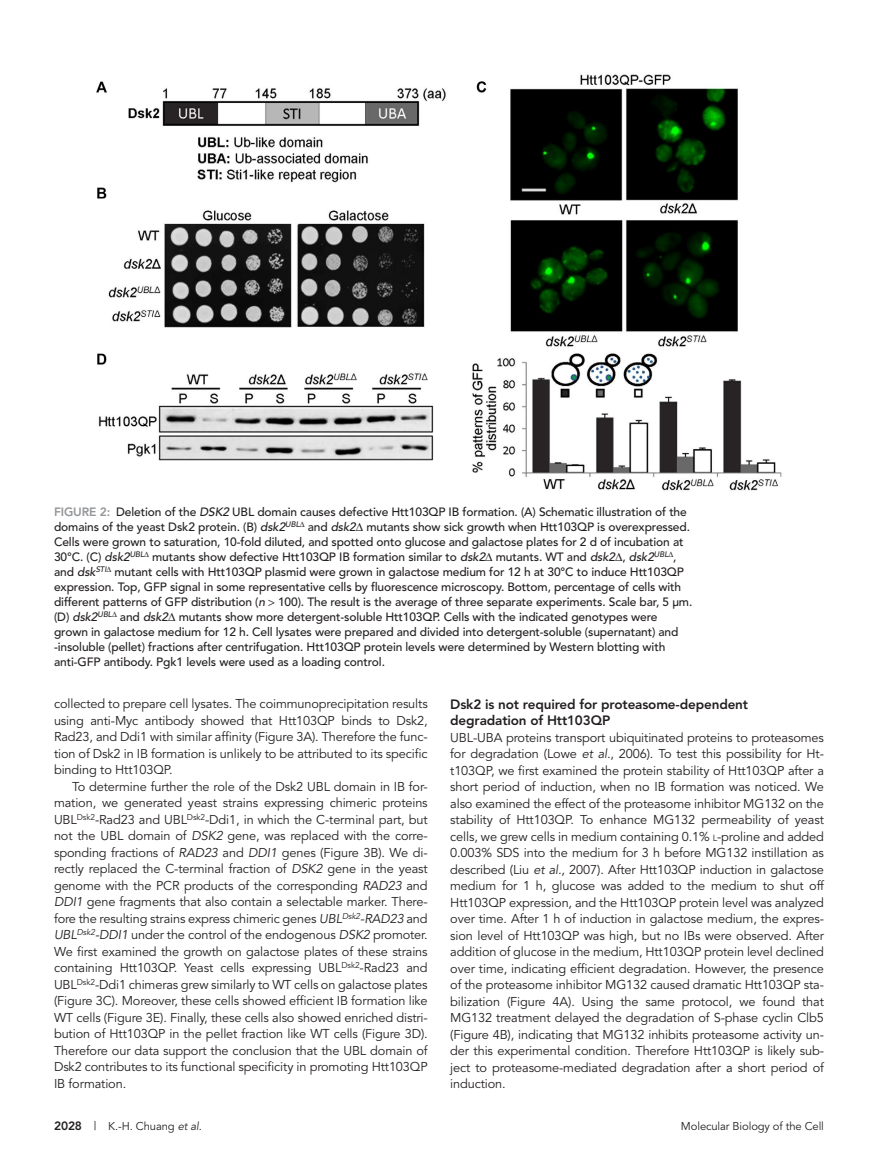
<style>
.page{position:relative;width:878px;height:1175px;background:#fff}
.page>*{position:absolute;margin:0;border:0;box-sizing:border-box;transform-origin:0 0}
.t1{font:800 13.5px/16.5px "Avenir";letter-spacing:-.01em;color:#231f20}
.Para{font:12.75px/16.5px "Avenir";letter-spacing:-.01em;color:#231f20;text-align:justify}
.ParaFL{font:12.75px/16.5px "Avenir";letter-spacing:-.01em;color:#231f20;text-align:justify}
.FigCaption_35_5p{font:500 12px/15px "Avenir";letter-spacing:-.01em;color:#231f20}
.t2{font:11.25px "Avenir";letter-spacing:-.01em;color:#231f20}
.s1{font-weight:800;color:#939598}
.s2{font-style:italic}
.s3{font-size:8.85px}
.s4{font-weight:800;font-size:12px}
.s5{font-size:12px}
</style>
<div class="page">
<img style="left:97px;top:74px;width:684px;height:417px">
<p class="FigCaption_35_5p" style="left:54px;top:505px;width:640px"><span class="s1">FIGURE 2:</span> Deletion of the <span class="s2">DSK2</span> UBL domain causes defective Htt103QP IB formation. (A) Schematic illustration of the domains of the yeast Dsk2 protein. (B) <span class="s2">dsk2</span><sup>UBL</sup>∆ and <span class="s2">dsk2</span>∆ mutants show sick growth when Htt103QP is overexpressed.<br>Cells were grown to saturation, 10-fold diluted, and spotted onto glucose and galactose plates for 2 d of incubation at 30°C. (C) <span class="s2">dsk2</span><sup>UBL</sup>∆ mutants show defective Htt103QP IB formation similar to <span class="s2">dsk2</span>∆ mutants. WT and <span class="s2">dsk2</span>∆, <span class="s2">dsk2</span><sup>UBL</sup> , and <span class="s2">dsk</span><sup>STI</sup> mutant cells with Htt103QP plasmid were grown in galactose medium for 12 h at 30°C to induce Htt103QP expression. Top, GFP signal in some representative cells by fluorescence microscopy. Bottom, percentage of cells with different patterns of GFP distribution (<span class="s2">n</span> 100). The result is the average of three separate experiments. Scale bar, 5 μm. (D) <span class="s2">dsk2</span><sup>UBL</sup> and <span class="s2">dsk2</span> mutants show more detergent-soluble Htt103QP. Cells with the indicated genotypes were grown in galactose medium for 12 h. Cell lysates were prepared and divided into detergent-soluble (supernatant) and -insoluble (pellet) fractions after centrifugation. Htt103QP protein levels were determined by Western blotting with anti-GFP antibody. Pgk1 levels were used as a loading control.</p>
<p class="Para" style="left:54px;top:696px;width:375px">collected to prepare cell lysates. The coimmunoprecipitation results using anti-Myc antibody showed that Htt103QP binds to Dsk2, Rad23, and Ddi1 with similar affinity (Figure 3A). Therefore the func&shy;tion of Dsk2 in IB formation is unlikely to be attributed to its specific binding to Htt103QP.</p>
<p class="Para" style="left:54px;top:778px;width:375px;text-indent:18px">To determine further the role of the Dsk2 UBL domain in IB for&shy;mation, we generated yeast strains expressing chimeric proteins UBL<sup>Dsk2</sup>-Rad23 and UBL<sup>Dsk2</sup>-Ddi1, in which the C-terminal part, but not the UBL domain of <span class="s2">DSK2</span> gene, was replaced with the corre&shy;sponding fractions of <span class="s2">RAD23</span> and <span class="s2">DDI1</span> genes (Figure 3B). We di&shy;rectly replaced the C-terminal fraction of <span class="s2">DSK2</span> gene in the yeast genome with the PCR products of the corresponding <span class="s2">RAD23</span> and <span class="s2">DDI1</span> gene fragments that also contain a selectable marker. There&shy;fore the resulting strains express chimeric genes <span class="s2">UBL</span><sup>Dsk2</sup><span class="s2">-RAD23</span> and <span class="s2">UBL</span><sup>Dsk2</sup><span class="s2">-DDI1</span> under the control of the endogenous <span class="s2">DSK2</span> promoter.<br>We first examined the growth on galactose plates of these strains containing Htt103QP. Yeast cells expressing UBL<sup>Dsk2</sup>-Rad23 and UBL<sup>Dsk2</sup>-Ddi1 chimeras grew similarly to WT cells on galactose plates (Figure 3C). Moreover, these cells showed efficient IB formation like WT cells (Figure 3E). Finally, these cells also showed enriched distri&shy;bution of Htt103QP in the pellet fraction like WT cells (Figure 3D).<br>Therefore our data support the conclusion that the UBL domain of Dsk2 contributes to its functional specificity in promoting Htt103QP IB formation.</p>
<h2 class="t1" style="left:450px;top:696px;width:299px">Dsk2 is not required for proteasome-dependent degradation of Htt103QP</h2>
<p class="ParaFL" style="left:450px;top:729px;width:375px">UBL-UBA proteins transport ubiquitinated proteins to proteasomes for degradation (Lowe <span class="s2">et al.</span>, 2006). To test this possibility for Ht&shy;t103QP, we first examined the protein stability of Htt103QP after a short period of induction, when no IB formation was noticed. We also examined the effect of the proteasome inhibitor MG132 on the stability of Htt103QP. To enhance MG132 permeability of yeast cells, we grew cells in medium containing 0.1% <span class="s3">l</span>-proline and added 0.003% SDS into the medium for 3 h before MG132 instillation as described (Liu <span class="s2">et al.</span>, 2007). After Htt103QP induction in galactose medium for 1 h, glucose was added to the medium to shut off Htt103QP expression, and the Htt103QP protein level was analyzed over time. After 1 h of induction in galactose medium, the expres&shy;sion level of Htt103QP was high, but no IBs were observed. After addition of glucose in the medium, Htt103QP protein level declined over time, indicating efficient degradation. However, the presence of the proteasome inhibitor MG132 caused dramatic Htt103QP sta&shy;bilization (Figure 4A). Using the same protocol, we found that MG132 treatment delayed the degradation of S-phase cyclin Clb5 (Figure 4B), indicating that MG132 inhibits proteasome activity un&shy;der this experimental condition. Therefore Htt103QP is likely sub&shy;ject to proteasome-mediated degradation after a short period of induction.</p>
<p class="t2" style="left:54px;top:1119px;width:149px"><span class="s4">2028</span> <span class="s5">|</span> K.-H. Chuang <span class="s2">et al</span>.</p>
<p class="t2" style="left:681px;top:1119px;width:144px">Molecular Biology of the Cell</p>
</div>
